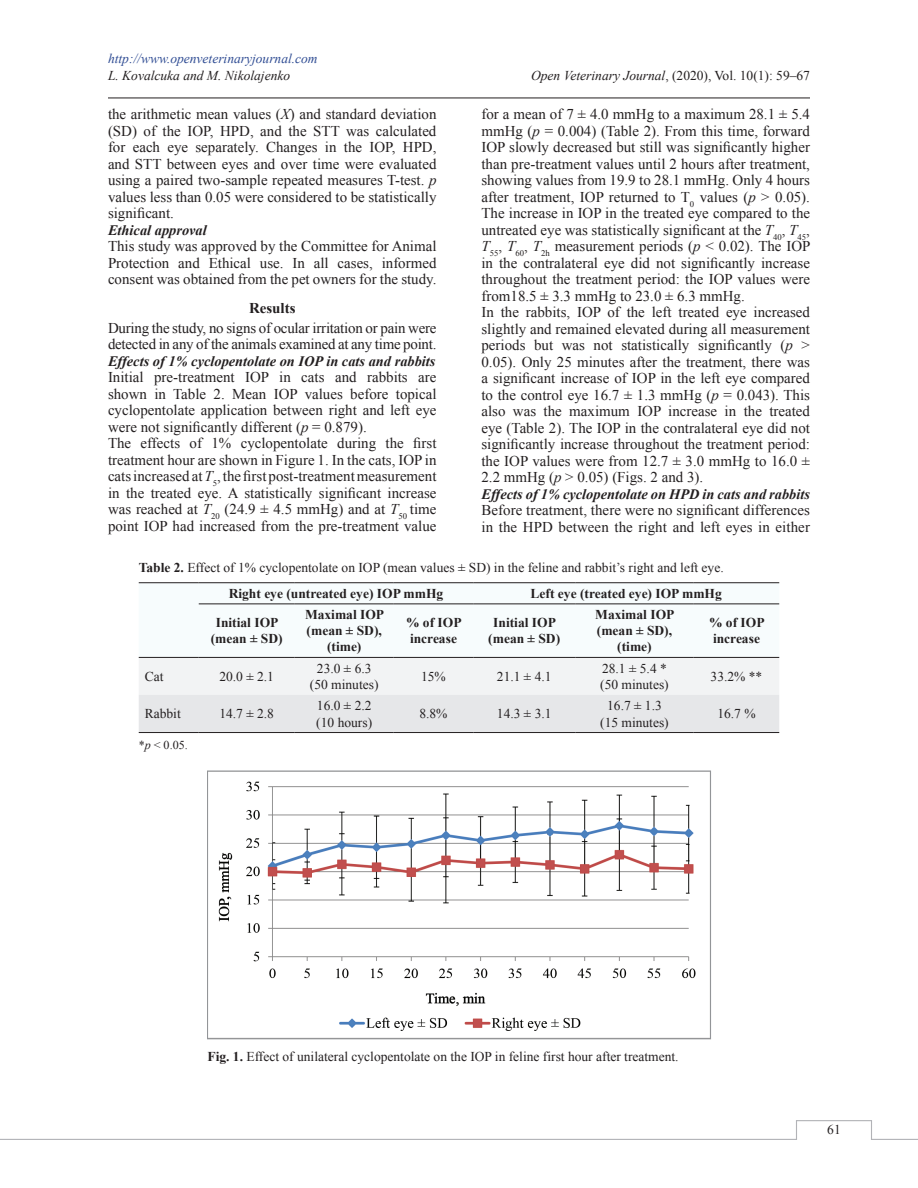
<style>
.page{position:relative;width:918px;height:1188px;background:#fff}
.page>*{position:absolute;margin:0;border:0;box-sizing:border-box;transform-origin:0 0}
.Para{font:15px/16.5px "Times New Roman";color:#231f20;text-align:justify}
.A_Head{font:700 15px "Times New Roman";color:#231f20}
.B_Head{font:italic 700 14.4px "Times New Roman";color:#231f20}
.Table_Text{font:700 13.5px/16.2px "Times New Roman";color:#231f20;text-align:center}
.Table_Caption{font:13.5px "Times New Roman";color:#231f20}
.Table_Text-2{font:13.5px/16.2px "Times New Roman";color:#231f20;text-align:center}
.Fig_Caption{font:13.5px "Times New Roman";color:#231f20}
.t1{font:italic 13.5px "Times New Roman";color:#304d94}
.t2{font:italic 13.5px "Times New Roman";color:#231f20}
.Table_Source{font:12px "Times New Roman";color:#231f20}
.s1{font-style:italic}
.s2{font-weight:700}
</style>
<div class="page">
<hr style="left:108px;top:98px;width:702px;height:1px;background:#231f20">
<svg style="left:0;top:1120px;width:918px;height:20px"></svg>
<svg style="left:139px;top:583px;width:640px;height:74px"></svg>
<div style="left:139px;top:658px;width:640px;height:74px;background:#ebecee"></div>
<hr style="left:199px;top:582px;width:96px;height:1px;background:#231f20">
<hr style="left:295px;top:582px;width:99px;height:1px;background:#231f20">
<hr style="left:394px;top:582px;width:79px;height:1px;background:#231f20">
<hr style="left:473px;top:582px;width:102px;height:1px;background:#231f20">
<hr style="left:575px;top:582px;width:119px;height:1px;background:#231f20">
<hr style="left:694px;top:582px;width:85px;height:1px;background:#231f20">
<hr style="left:199px;top:604px;width:96px;height:1px;background:#231f20">
<hr style="left:295px;top:604px;width:99px;height:1px;background:#231f20">
<hr style="left:394px;top:604px;width:79px;height:1px;background:#231f20">
<hr style="left:473px;top:604px;width:102px;height:1px;background:#231f20">
<hr style="left:575px;top:604px;width:119px;height:1px;background:#231f20">
<hr style="left:694px;top:604px;width:85px;height:1px;background:#231f20">
<hr style="left:199px;top:657px;width:96px;height:1px;background:#231f20">
<hr style="left:295px;top:657px;width:99px;height:1px;background:#231f20">
<hr style="left:394px;top:657px;width:79px;height:1px;background:#231f20">
<hr style="left:473px;top:657px;width:102px;height:1px;background:#231f20">
<hr style="left:575px;top:657px;width:119px;height:1px;background:#231f20">
<hr style="left:694px;top:657px;width:85px;height:1px;background:#231f20">
<hr style="left:139px;top:657px;width:60px;height:1px;background:#231f20">
<hr style="left:139px;top:582px;width:60px;height:1px;background:#231f20">
<hr style="left:139px;top:732px;width:60px;height:1px;background:#231f20">
<hr style="left:199px;top:732px;width:96px;height:1px;background:#231f20">
<hr style="left:295px;top:732px;width:99px;height:1px;background:#231f20">
<hr style="left:394px;top:732px;width:79px;height:1px;background:#231f20">
<hr style="left:473px;top:732px;width:102px;height:1px;background:#231f20">
<hr style="left:575px;top:732px;width:119px;height:1px;background:#231f20">
<hr style="left:694px;top:732px;width:85px;height:1px;background:#231f20">
<img style="left:218px;top:781px;width:478px;height:250px">
<div style="left:207px;top:771px;width:504px;height:268px;border:1px solid #939598"></div>
<p class="t1" style="left:108px;top:50px;width:211px">http://www.openveterinaryjournal.com</p>
<p class="t2" style="left:108px;top:66px;width:184px">L. Kovalcuka and M. Nikolajenko</p>
<p class="Table_Caption" style="left:531px;top:66px;width:280px"><span class="s1">Open Veterinary Journal</span>, (2020), Vol. 10(1): 59–67</p>
<p class="Para" style="left:108px;top:106px;width:330px">the arithmetic mean values (<span class="s1">X</span>) and standard deviation (SD) of the IOP, HPD, and the STT was calculated for each eye separately. Changes in the IOP, HPD, and STT between eyes and over time were evaluated using a paired two-sample repeated measures T-test. <span class="s1">p </span>values less than 0.05 were considered to be statistically significant.</p>
<p class="B_Head" style="left:108px;top:220px;width:100px">Ethical approval</p>
<p class="Para" style="left:108px;top:238px;width:330px">This study was approved by the Committee for Animal Protection and Ethical use. In all cases, informed consent was obtained from the pet owners for the study.</p>
<p class="A_Head" style="left:249px;top:297px;width:48px">Results</p>
<p class="Para" style="left:108px;top:319px;width:330px">During the study, no signs of ocular irritation or pain were detected in any of the animals examined at any time point.</p>
<p class="B_Head" style="left:108px;top:351px;width:329px">Effects of 1% cyclopentolate on IOP in cats and rabbits</p>
<p class="Para" style="left:108px;top:369px;width:330px">Initial pre-treatment IOP in cats and rabbits are shown in Table 2. Mean IOP values before topical cyclopentolate application between right and left eye were not significantly different (<span class="s1">p</span> = 0.879).</p>
<p class="Para" style="left:108px;top:435px;width:330px">The effects of 1% cyclopentolate during the first treatment hour are shown in Figure 1. In the cats, IOP in cats increased at <span class="s1">T</span><sub>5</sub>, the first post-treatment measurement in the treated eye. A statistically significant increase was reached at <span class="s1">T</span><sub>20</sub> (24.9 ± 4.5 mmHg) and at <span class="s1">T</span><sub>50</sub> time point IOP had increased from the pre-treatment value</p>
<p class="Para" style="left:482px;top:106px;width:331px">for a mean of 7 ± 4.0 mmHg to a maximum 28.1 ± 5.4 mmHg (<span class="s1">p</span> = 0.004) (Table 2). From this time, forward IOP slowly decreased but still was significantly higher than pre-treatment values until 2 hours after treatment, showing values from 19.9 to 28.1 mmHg. Only 4 hours after treatment, IOP returned to T<sub>0</sub> values (<span class="s1">p</span> &gt; 0.05).<br>The increase in IOP in the treated eye compared to the untreated eye was statistically significant at the <span class="s1">T</span><sub>40</sub>, <span class="s1">T</span><sub>45</sub>, <span class="s1">T</span><sub>55</sub>, <span class="s1">T</span><sub>60</sub>, <span class="s1">T</span><sub>2h</sub> measurement periods (<span class="s1">p</span> &lt; 0.02). The IOP in the contralateral eye did not significantly increase throughout the treatment period: the IOP values were from18.5 ± 3.3 mmHg to 23.0 ± 6.3 mmHg.</p>
<p class="Para" style="left:482px;top:304px;width:330px">In the rabbits, IOP of the left treated eye increased slightly and remained elevated during all measurement periods but was not statistically significantly (<span class="s1">p</span> &gt; 0.05). Only 25 minutes after the treatment, there was a significant increase of IOP in the left eye compared to the control eye 16.7 ± 1.3 mmHg (<span class="s1">p</span> = 0.043). This also was the maximum IOP increase in the treated eye (Table 2). The IOP in the contralateral eye did not significantly increase throughout the treatment period: the IOP values were from 12.7 ± 3.0 mmHg to 16.0 ± 2.2 mmHg (<span class="s1">p</span> &gt; 0.05) (Figs. 2 and 3).</p>
<p class="B_Head" style="left:482px;top:484px;width:330px">Effects of 1% cyclopentolate on HPD in cats and rabbits</p>
<p class="Para" style="left:482px;top:502px;width:330px">Before treatment, there were no significant differences in the HPD between the right and left eyes in either</p>
<p class="Table_Caption" style="left:139px;top:558px;width:587px"><span class="s2">Table 2.</span> Effect of 1% cyclopentolate on IOP (mean values ± SD) in the feline and rabbit’s right and left eye.</p>
<p class="Table_Text" style="left:229px;top:585px;width:216px">Right eye (untreated eye) IOP mmHg</p>
<p class="Table_Text" style="left:531px;top:585px;width:193px">Left eye (treated eye) IOP mmHg</p>
<p class="Table_Text" style="left:211px;top:614px;width:73px">Initial IOP (mean ± SD)</p>
<p class="Table_Text" style="left:305px;top:606px;width:81px">Maximal IOP (mean ± SD), (time)</p>
<p class="Table_Text" style="left:406px;top:614px;width:57px;text-align:left">% of IOP increase</p>
<p class="Table_Text" style="left:488px;top:614px;width:73px">Initial IOP (mean ± SD)</p>
<p class="Table_Text" style="left:595px;top:606px;width:81px">Maximal IOP (mean ± SD), (time)</p>
<p class="Table_Text" style="left:709px;top:614px;width:57px;text-align:left">% of IOP increase</p>
<p class="Table_Text-2" style="left:145px;top:668px;width:20px">Cat</p>
<p class="Table_Text-2" style="left:219px;top:668px;width:56px">20.0 ± 2.1</p>
<p class="Table_Text-2" style="left:310px;top:660px;width:70px">23.0 ± 6.3 (50 minutes)</p>
<p class="Table_Text-2" style="left:421px;top:668px;width:26px">15%</p>
<p class="Table_Text-2" style="left:497px;top:668px;width:56px">21.1 ± 4.1</p>
<p class="Table_Text-2" style="left:600px;top:660px;width:70px;text-align:left">28.1 ± 5.4 * (50 minutes)</p>
<p class="Table_Text-2" style="left:711px;top:668px;width:53px">33.2% **</p>
<p class="Table_Text-2" style="left:145px;top:706px;width:38px">Rabbit</p>
<p class="Table_Text-2" style="left:219px;top:706px;width:56px">14.7 ± 2.8</p>
<p class="Table_Text-2" style="left:316px;top:698px;width:57px;text-align:left">16.0 ± 2.2 (10 hours)</p>
<p class="Table_Text-2" style="left:419px;top:706px;width:30px">8.8%</p>
<p class="Table_Text-2" style="left:497px;top:706px;width:56px">14.3 ± 3.1</p>
<p class="Table_Text-2" style="left:600px;top:698px;width:70px">16.7 ± 1.3 (15 minutes)</p>
<p class="Table_Text-2" style="left:717px;top:706px;width:40px">16.7 %</p>
<p class="Table_Source" style="left:139px;top:737px;width:51px">*<span class="s1">p</span> &lt; 0.05.</p>
<p class="Fig_Caption" style="left:207px;top:1047px;width:473px"><span class="s2">Fig. 1.</span> Effect of unilateral cyclopentolate on the IOP in feline first hour after treatment.</p>
<p class="Table_Caption" style="left:827px;top:1121px;width:15px">61</p>
</div>
